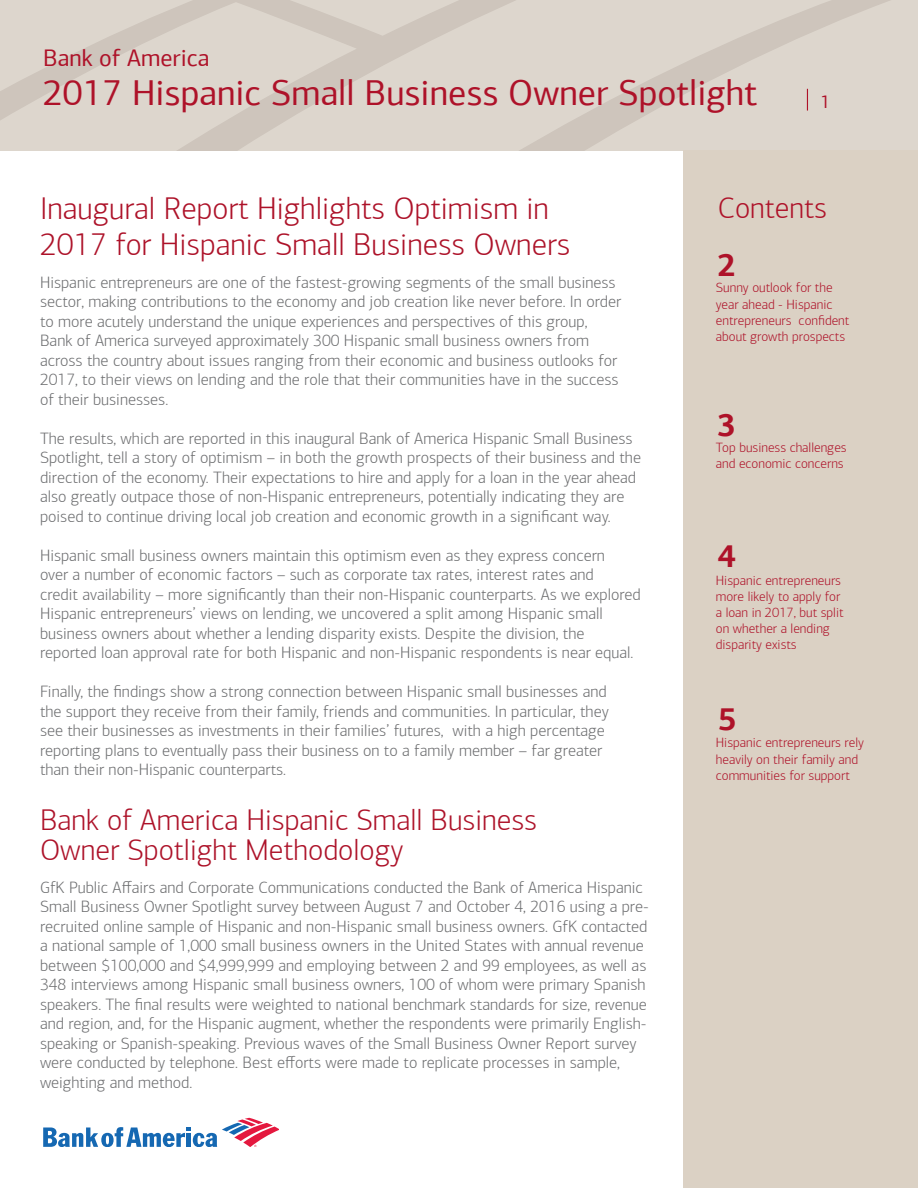
<style>
.page{position:relative;width:918px;height:1188px;background:#fff}
.page>*{position:absolute;margin:0;border:0;box-sizing:border-box;transform-origin:0 0}
.t1{font:36px "Connections";color:#ae1229}
.t2{font:300 31.5px/36px "Connections";color:#ad1229}
.t3{font:700 31.5px "Connections";color:#ae1229}
.t4{font:300 30px/30px "Connections";color:#ad1229}
.t5{font:300 30px "Connections";color:#ae1229}
.t6{font:24px "Connections";color:#ae1229}
.t7{font:18.15px "Connections";color:#ae1229}
.t8{font:300 16.5px/19.5px "Connections";color:#6d6e70}
.t9{font:300 13.5px/16.2px "Connections";color:#ae1229}
</style>
<div class="page">
<svg style="left:0;top:0;width:918px;height:151px;fill:#ddd6cd"></svg>
<svg style="left:807px;top:89px;width:1px;height:22px"></svg>
<svg style="left:43px;top:1118px;width:236px;height:29px"></svg>
<div style="left:684px;top:151px;width:234px;height:1037px;background:#dbd1c4"></div>
<h3 class="t6" style="left:43px;top:44px;width:168px">Bank of America</h3>
<h1 class="t1" style="left:43px;top:71px;width:715px">2017 Hispanic Small Business Owner Spotlight</h1>
<p class="t7" style="left:821px;top:91px;width:11px">1</p>
<p class="t2" style="left:40px;top:191px;width:532px">Inaugural Report Highlights Optimism in<br>2017 for Hispanic Small Business Owners</p>
<p class="t8" style="left:40px;top:272px;width:583px">Hispanic entrepreneurs are one of the fastest-growing segments of the small business sector, making contributions to the economy and job creation like never before. In order to more acutely understand the unique experiences and perspectives of this group, Bank of America surveyed approximately 300 Hispanic small business owners from across the country about issues ranging from their economic and business outlooks for 2017, to their views on lending and the role that their communities have in the success of their businesses.</p>
<p class="t8" style="left:40px;top:428px;width:603px">The results, which are reported in this inaugural Bank of America Hispanic Small Business Spotlight, tell a story of optimism – in both the growth prospects of their business and the direction of the economy. Their expectations to hire and apply for a loan in the year ahead also greatly outpace those of non-Hispanic entrepreneurs, potentially indicating they are poised to continue driving local job creation and economic growth in a significant way.</p>
<p class="t8" style="left:40px;top:545px;width:602px">Hispanic small business owners maintain this optimism even as they express concern<br>over a number of economic factors – such as corporate tax rates, interest rates and<br>credit availability – more significantly than their non-Hispanic counterparts. As we explored Hispanic entrepreneurs’ views on lending, we uncovered a split among Hispanic small business owners about whether a lending disparity exists. Despite the division, the reported loan approval rate for both Hispanic and non-Hispanic respondents is near equal.</p>
<p class="t8" style="left:40px;top:682px;width:570px">Finally, the findings show a strong connection between Hispanic small businesses and the support they receive from their family, friends and communities. In particular, they see their businesses as investments in their families’ futures, with a high percentage reporting plans to eventually pass their business on to a family member – far greater than their non-Hispanic counterparts.</p>
<p class="t4" style="left:40px;top:806px;width:499px">Bank of America Hispanic Small Business<br>Owner Spotlight Methodology</p>
<p class="t8" style="left:40px;top:877px;width:610px">GfK Public Affairs and Corporate Communications conducted the Bank of America Hispanic Small Business Owner Spotlight survey between August 7 and October 4, 2016 using a pre&shy;recruited online sample of Hispanic and non-Hispanic small business owners. GfK contacted a national sample of 1,000 small business owners in the United States with annual revenue between $100,000 and $4,999,999 and employing between 2 and 99 employees, as well as 348 interviews among Hispanic small business owners, 100 of whom were primary Spanish speakers. The final results were weighted to national benchmark standards for size, revenue and region, and, for the Hispanic augment, whether the respondents were primarily English&shy;speaking or Spanish-speaking. Previous waves of the Small Business Owner Report survey were conducted by telephone. Best efforts were made to replicate processes in sample, weighting and method.</p>
<p class="t5" style="left:718px;top:191px;width:111px">Contents</p>
<p class="t3" style="left:718px;top:246px;width:20px">2</p>
<p class="t9" style="left:716px;top:280px;width:135px">Sunny outlook for the year ahead - Hispanic entrepreneurs confident about growth prospects</p>
<p class="t3" style="left:718px;top:405px;width:20px">3</p>
<p class="t9" style="left:716px;top:439px;width:132px">Top business challenges and economic concerns</p>
<p class="t3" style="left:718px;top:537px;width:20px">4</p>
<p class="t9" style="left:716px;top:572px;width:129px">Hispanic entrepreneurs more likely to apply for a loan in 2017, but split on whether a lending disparity exists</p>
<p class="t3" style="left:718px;top:700px;width:20px">5</p>
<p class="t9" style="left:716px;top:735px;width:150px">Hispanic entrepreneurs rely heavily on their family and communities for support</p>
</div>
